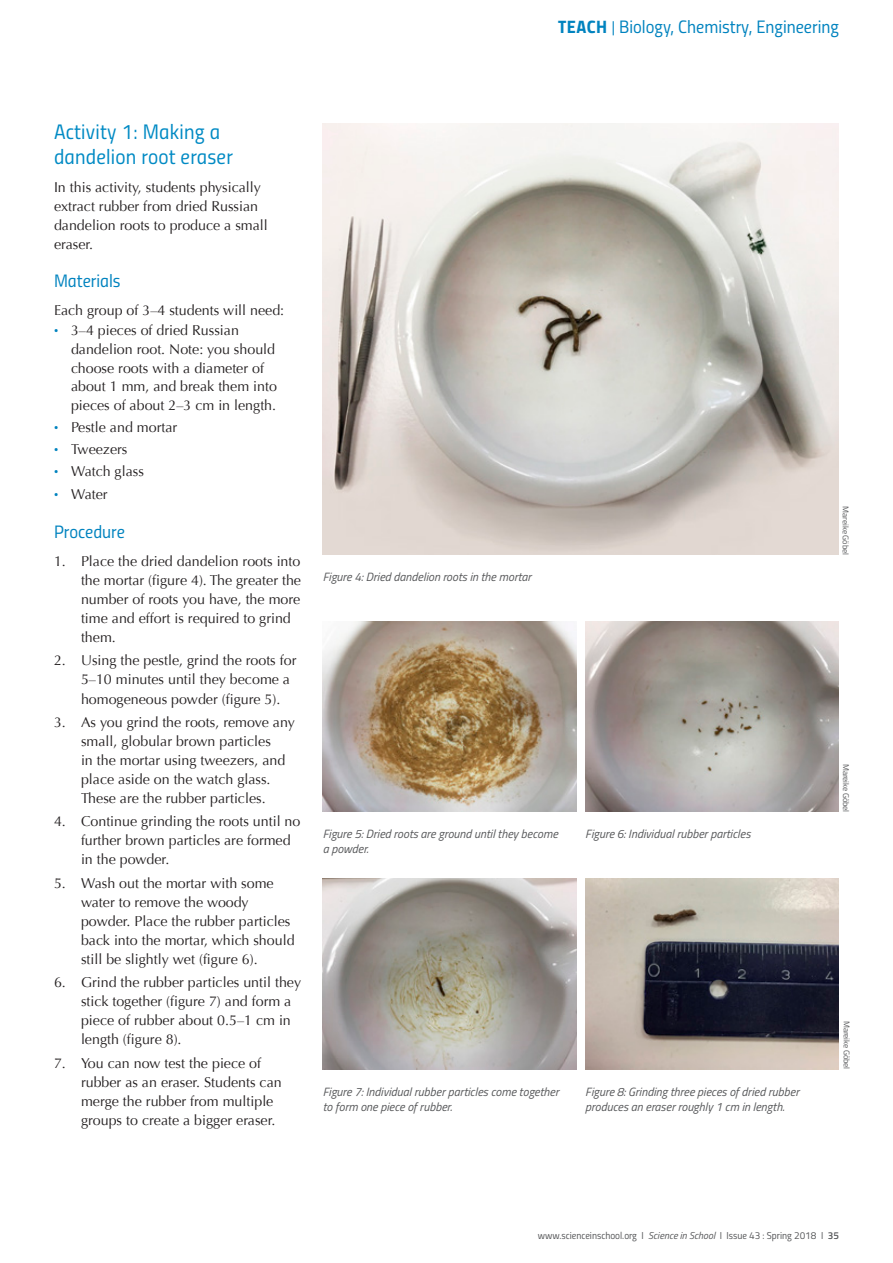
<style>
.page{position:relative;width:893px;height:1263px;background:#fff}
.page>*{position:absolute;margin:0;border:0;box-sizing:border-box;transform-origin:0 0}
.t1{font:21px/25.2px "Titillium Regular Upright";letter-spacing:.01em;color:#008ac4}
.t2{font:18px "Titillium Regular Upright";color:#0083bf}
.t3{font:14.25px/19px "Optima";color:#231f20}
.t4{font:italic 12px/15px "Titillium Web";color:#57585a}
.t5{font:10.05px "Titillium Regular Upright";color:#57585a}
.t6{font:8.25px "Titillium Web";letter-spacing:-.01em;color:#57585a}
.s1{font-family:"Titillium Bold Upright"}
.s2{font-size:15px}
.s3{font-weight:900;color:#0083bf}
.s4{font-family:"Titillium Web";font-style:italic}
.s5{font-family:"Titillium Semibold Upright"}
</style>
<div class="page">
<img style="left:585px;top:879px;width:254px;height:190px">
<img style="left:323px;top:879px;width:253px;height:190px">
<img style="left:323px;top:622px;width:253px;height:190px">
<img style="left:585px;top:622px;width:253px;height:190px">
<img style="left:323px;top:123px;width:515px;height:432px">
<p class="t2" style="left:558px;top:14px;width:282px"><span class="s1">TEACH</span> <span class="s2">|</span> Biology, Chemistry, Engineering</p>
<h1 class="t1" style="left:54px;top:118px;width:180px">Activity 1: Making a dandelion root eraser</h1>
<p class="t3" style="left:54px;top:178px;width:215px">In this activity, students physically extract rubber from dried Russian dandelion roots to produce a small eraser.</p>
<p class="t2" style="left:54px;top:267px;width:68px">Materials</p>
<p class="t3" style="left:54px;top:300px;width:232px;line-height:20.4px">Each group of 3–4 students will need: <span class="s3">·</span> 3–4 pieces of dried Russian</p>
<p class="t3" style="left:71px;top:340px;width:207px">dandelion root. Note: you should choose roots with a diameter of about 1 mm, and break them into pieces of about 2–3 cm in length.</p>
<p class="t3" style="left:54px;top:416px;width:125px;line-height:22.2px"><span class="s3">·</span> Pestle and mortar <span class="s3">·</span> Tweezers<br><span class="s3">·</span> Watch glass<br><span class="s3">·</span> Water</p>
<p class="t2" style="left:54px;top:519px;width:72px">Procedure</p>
<p class="t3" style="left:81px;top:552px;width:222px;text-indent:-27px">1. Place the dried dandelion roots into the mortar (figure 4). The greater the number of roots you have, the more time and effort is required to grind them.</p>
<p class="t3" style="left:81px;top:651px;width:217px;text-indent:-27px">2. Using the pestle, grind the roots for<br>5–10 minutes until they become a homogeneous powder (figure 5).</p>
<p class="t3" style="left:81px;top:713px;width:215px;text-indent:-27px">3. As you grind the roots, remove any small, globular brown particles<br>in the mortar using tweezers, and place aside on the watch glass.<br>These are the rubber particles.</p>
<p class="t3" style="left:81px;top:812px;width:221px;text-indent:-27px">4. Continue grinding the roots until no further brown particles are formed in the powder.</p>
<p class="t3" style="left:81px;top:874px;width:215px;text-indent:-27px">5. Wash out the mortar with some water to remove the woody powder. Place the rubber particles back into the mortar, which should still be slightly wet (figure 6).</p>
<p class="t3" style="left:81px;top:973px;width:222px;text-indent:-27px">6. Grind the rubber particles until they stick together (figure 7) and form a piece of rubber about 0.5–1 cm in length (figure 8).</p>
<p class="t3" style="left:81px;top:1053px;width:202px;text-indent:-27px">7. You can now test the piece of rubber as an eraser. Students can merge the rubber from multiple groups to create a bigger eraser.</p>
<p class="t4" style="left:323px;top:569px;width:210px">Figure 4: Dried dandelion roots in the mortar</p>
<p class="t4" style="left:323px;top:826px;width:237px">Figure 5: Dried roots are ground until they become a powder.</p>
<p class="t4" style="left:323px;top:1083px;width:238px">Figure 7: Individual rubber particles come together to form one piece of rubber.</p>
<p class="t4" style="left:585px;top:826px;width:167px">Figure 6: Individual rubber particles</p>
<p class="t4" style="left:585px;top:1083px;width:215px">Figure 8: Grinding three pieces of dried rubber produces an eraser roughly 1 cm in length.</p>
<p class="t6" style="left:852px;top:506px;width:50px;rotate:90deg">Mareike Göbel</p>
<p class="t6" style="left:852px;top:764px;width:50px;rotate:90deg">Mareike Göbel</p>
<p class="t6" style="left:853px;top:1021px;width:50px;rotate:90deg">Mareike Göbel</p>
<p class="t5" style="left:538px;top:1228px;width:303px">www.scienceinschool.org I <span class="s4">Science in School</span> I Issue 43 : Spring 2018 I <span class="s5">35</span></p>
</div>
